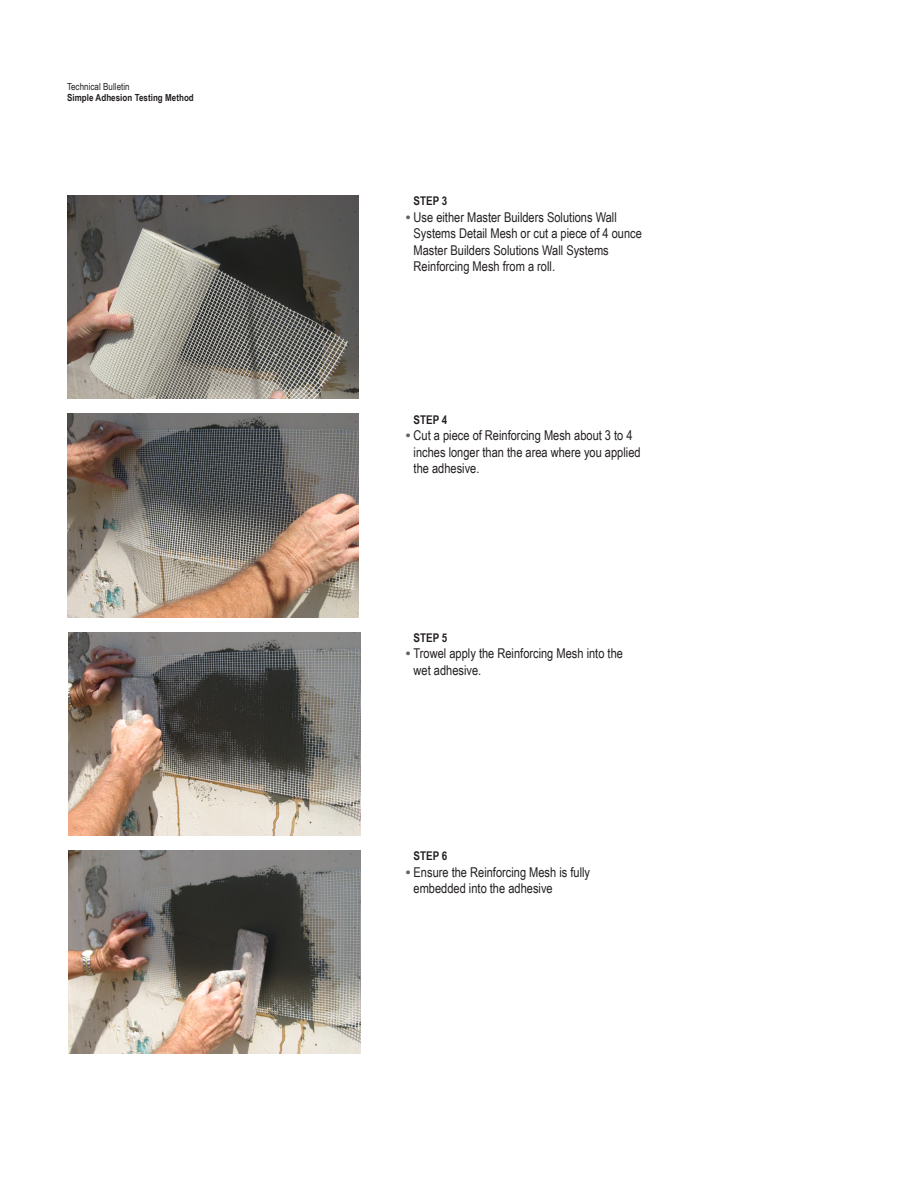
<style>
.page{position:relative;width:918px;height:1188px;background:#fff}
.page>*{position:absolute;margin:0;border:0;box-sizing:border-box;transform-origin:0 0}
.t1{font:13.5px/16.5px "Arial Narrow";color:#231f20}
.t2{font:700 12px "Arial Narrow";color:#231f20}
.t3{font:700 9.75px "Arial Narrow";letter-spacing:.005em;color:#231f20}
.t4{font:9.75px "Arial Narrow";letter-spacing:.005em;color:#231f20}
.s1{font-family:"Arial";font-weight:700;color:#636366}
</style>
<div class="page">
<img style="left:67px;top:195px;width:292px;height:204px">
<img style="left:67px;top:414px;width:292px;height:203px">
<img style="left:69px;top:632px;width:291px;height:204px">
<img style="left:69px;top:850px;width:291px;height:204px">
<p class="t4" style="left:67px;top:79px;width:64px">Technical Bulletin</p>
<p class="t3" style="left:67px;top:92px;width:128px">Simple Adhesion Testing Method</p>
<p class="t2" style="left:414px;top:194px;width:35px">STEP 3</p>
<p class="t1" style="left:414px;top:208px;width:230px;text-indent:-8px"><span class="s1">•</span> Use either Master Builders Solutions Wall Systems Detail Mesh or cut a piece of 4 ounce Master Builders Solutions Wall Systems Reinforcing Mesh from a roll.</p>
<p class="t2" style="left:414px;top:412px;width:35px">STEP 4</p>
<p class="t1" style="left:414px;top:427px;width:229px;text-indent:-8px"><span class="s1">•</span> Cut a piece of Reinforcing Mesh about 3 to 4 inches longer than the area where you applied the adhesive.</p>
<p class="t2" style="left:414px;top:631px;width:35px">STEP 5</p>
<p class="t1" style="left:414px;top:645px;width:211px;text-indent:-8px"><span class="s1">•</span> Trowel apply the Reinforcing Mesh into the wet adhesive.</p>
<p class="t2" style="left:414px;top:849px;width:35px">STEP 6</p>
<p class="t1" style="left:414px;top:863px;width:178px;text-indent:-8px"><span class="s1">•</span> Ensure the Reinforcing Mesh is fully embedded into the adhesive</p>
</div>
